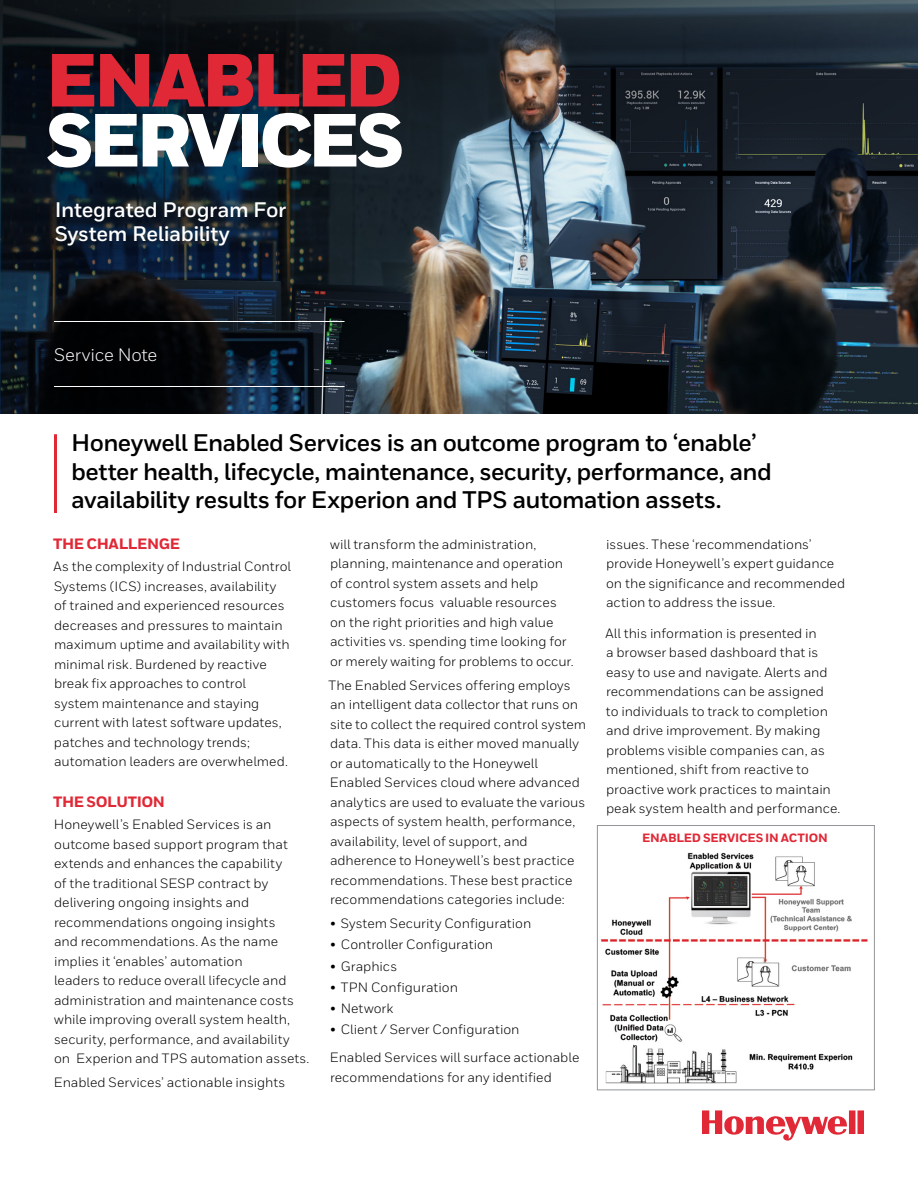
<style>
.page{position:relative;width:918px;height:1188px;background:#fff}
.page>*{position:absolute;margin:0;border:0;box-sizing:border-box;transform-origin:0 0}
.t1{font:900 75px "Honeywell Sans";letter-spacing:-.065em;color:#fff}
.t2{font:900 75px "Honeywell Sans";letter-spacing:-.05em;color:#e02836}
.t3{font:700 24px/28.5px "Honeywell Sans";letter-spacing:-.025em;color:#000}
.t4{font:700 21px/24px "Honeywell Sans";letter-spacing:-.015em;color:#fff}
.t5{font:18px "Honeywell Sans";letter-spacing:-.015em;color:#fff}
.t6{font:800 15px "Honeywell Sans";letter-spacing:-.03em;color:#e02836}
.t7{font:13.5px/19.5px "Honeywell Sans";color:#000}
.t8{font:800 12px "Honeywell Sans";letter-spacing:-.015em;color:#e02836}
</style>
<div class="page">
<img style="left:0;top:0;width:918px;height:414px">
<svg style="left:702px;top:1110px;width:162px;height:31px"></svg>
<hr style="left:54px;top:321px;width:291px;height:1px;background:#fff">
<hr style="left:54px;top:386px;width:291px;height:1px;background:#fff">
<hr style="left:54px;top:434px;width:3px;height:79px;background:#e02836">
<img style="left:601px;top:852px;width:267px;height:232px">
<div style="left:597px;top:825px;width:278px;height:265px;border:1px solid #939598"></div>
<h1 class="t2" style="left:46px;top:34px;width:358px">ENABLED</h1>
<h1 class="t1" style="left:46px;top:94px;width:360px">SERVICES</h1>
<h3 class="t4" style="left:55px;top:198px;width:233px">Integrated Program For<br>System Reliability</h3>
<h3 class="t5" style="left:54px;top:344px;width:105px">Service Note</h3>
<h2 class="t3" style="left:71px;top:429px;width:702px">Honeywell Enabled Services is an outcome program to ‘enable’ better health, lifecycle, maintenance, security, performance, and availability results for Experion and TPS automation assets.</h2>
<p class="t7" style="left:330px;top:535px;width:245px">will transform the administration, planning, maintenance and operation of control system assets and help customers focus valuable resources on the right priorities and high value activities vs. spending time looking for or merely waiting for problems to occur.</p>
<p class="t7" style="left:328px;top:676px;width:259px">The Enabled Services offering employs an intelligent data collector that runs on site to collect the required control system data. This data is either moved manually or automatically to the Honeywell Enabled Services cloud where advanced analytics are used to evaluate the various aspects of system health, performance, availability, level of support, and adherence to Honeywell’s best practice recommendations. These best practice recommendations categories include:</p>
<p class="t7" style="left:330px;top:914px;width:203px">• System Security Configuration</p>
<p class="t7" style="left:330px;top:935px;width:165px">• Controller Configuration</p>
<p class="t7" style="left:330px;top:956px;width:69px">• Graphics</p>
<p class="t7" style="left:330px;top:977px;width:129px">• TPN Configuration</p>
<p class="t7" style="left:330px;top:998px;width:65px">• Network</p>
<p class="t7" style="left:330px;top:1015px;width:251px;line-height:28.5px">• Client / Server Configuration<br>Enabled Services will surface actionable</p>
<p class="t7" style="left:330px;top:1068px;width:223px">recommendations for any identified</p>
<p class="t6" style="left:53px;top:535px;width:128px">THE CHALLENGE</p>
<p class="t7" style="left:54px;top:557px;width:239px">As the complexity of Industrial Control Systems (ICS) increases, availability of trained and experienced resources decreases and pressures to maintain maximum uptime and availability with minimal risk. Burdened by reactive break fix approaches to control system maintenance and staying current with latest software updates, patches and technology trends; automation leaders are overwhelmed.</p>
<p class="t6" style="left:53px;top:793px;width:113px">THE SOLUTION</p>
<p class="t7" style="left:54px;top:815px;width:257px">Honeywell’s Enabled Services is an outcome based support program that extends and enhances the capability<br>of the traditional SESP contract by delivering ongoing insights and recommendations ongoing insights<br>and recommendations. As the name implies it ‘enables’ automation<br>leaders to reduce overall lifecycle and administration and maintenance costs while improving overall system health, security, performance, and availability<br>on Experion and TPS automation assets.</p>
<p class="t7" style="left:54px;top:1073px;width:233px">Enabled Services’ actionable insights</p>
<p class="t7" style="left:606px;top:535px;width:241px">issues. These ‘recommendations’ provide Honeywell’s expert guidance on the significance and recommended action to address the issue.</p>
<p class="t7" style="left:606px;top:623px;width:236px">All this information is presented in<br>a browser based dashboard that is easy to use and navigate. Alerts and recommendations can be assigned<br>to individuals to track to completion and drive improvement. By making problems visible companies can, as mentioned, shift from reactive to proactive work practices to maintain peak system health and performance.</p>
<p class="t8" style="left:642px;top:830px;width:187px">ENABLED SERVICES IN ACTION</p>
</div>
